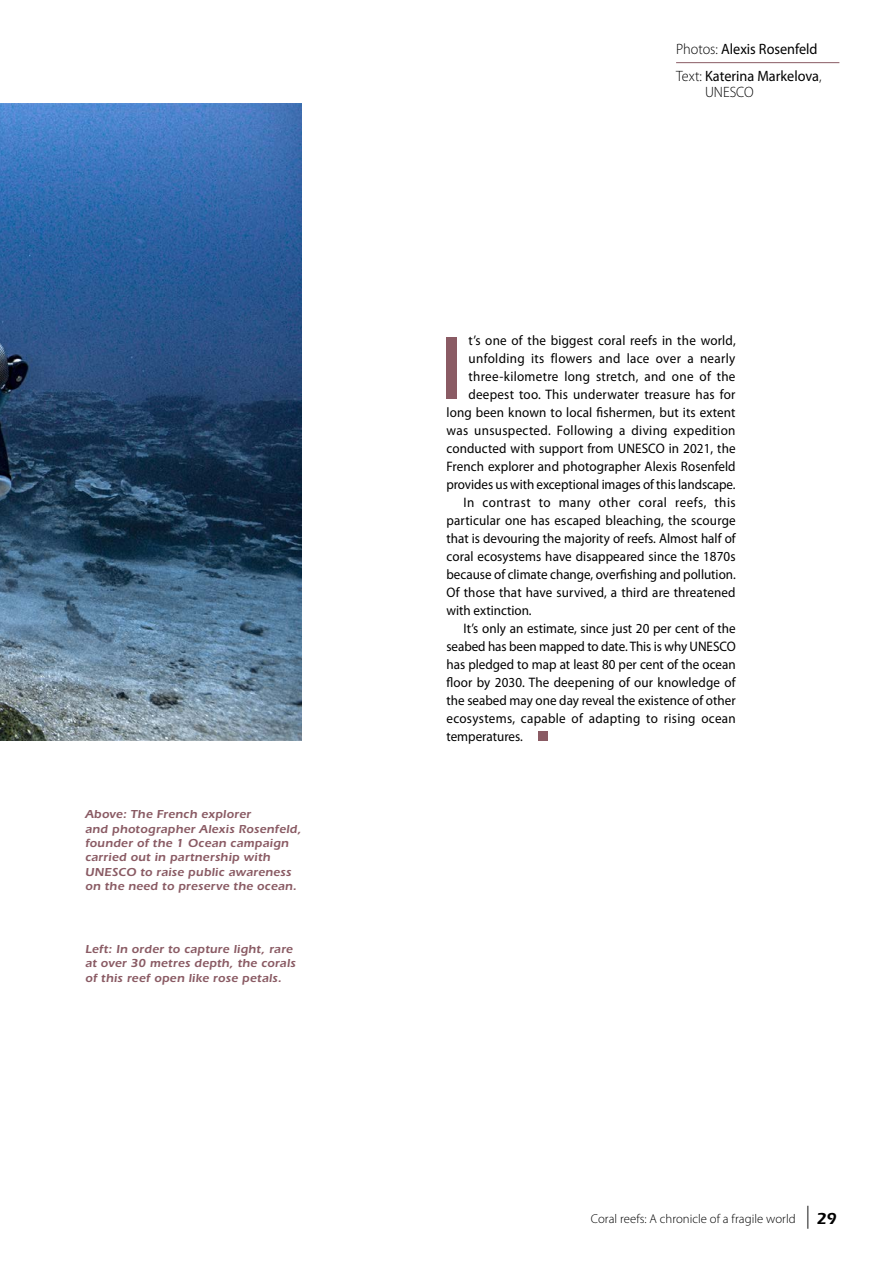
<style>
.page{position:relative;width:893px;height:1263px;background:#fff}
.page>*{position:absolute;margin:0;border:0;box-sizing:border-box;transform-origin:0 0}
.t1{font:600 91.95px "Myriad Pro";color:#8a5b64;scale:.95 1}
.t2{font:15px/27.2px "Myriad Pro";color:#000;scale:.95 1}
.t3{font:300 15px "Myriad Pro";color:#000;scale:.95 1}
.t4{font:13.8px "Myriad Pro";letter-spacing:.01em;color:#000;scale:.95 1}
.t5{font:13.8px "Myriad Pro";letter-spacing:.04em;color:#000;scale:.95 1}
.t6{font:300 12.75px "Myriad Pro";letter-spacing:.005em;color:#000}
.t7{font:600 12px/14.4px "ITC Eras Std";letter-spacing:.02em;color:#8a5b64}
.s1{font-weight:300}
.s2{font-weight:400;font-size:22.95px}
.s3{font-family:"ITC Eras Std";font-weight:600;font-size:16.5px}
</style>
<div class="page">
<img style="left:0;top:103px;width:302px;height:638px">
<hr style="left:676px;top:62px;width:163px;height:1px;background:#8a5b64">
<div style="left:539px;top:732px;width:9px;height:9px;background:#8a5b64"></div>
<p class="t7" style="left:85px;top:807px;width:219px">Above: The French explorer<br>and photographer Alexis Rosenfeld, founder of the 1 Ocean campaign carried out in partnership with<br>UNESCO to raise public awareness on the need to preserve the ocean.</p>
<p class="t7" style="left:85px;top:942px;width:213px">Left: In order to capture light, rare at over 30 metres depth, the corals of this reef open like rose petals.</p>
<p class="t2" style="left:676px;top:35px;width:155px"><span class="s1">Photos:</span> Alexis Rosenfeld<br><span class="s1">Text:</span> Katerina Markelova<span class="s1">,</span></p>
<p class="t3" style="left:705px;top:83px;width:53px">UNESCO</p>
<h1 class="t1" style="left:440px;top:310px;width:26px">I</h1>
<p class="t4" style="left:469px;top:332px;width:283px">t’s one of the biggest coral reefs in the world,</p>
<p class="t4" style="left:469px;top:350px;width:282px">unfolding its flowers and lace over a nearly</p>
<p class="t4" style="left:469px;top:368px;width:283px">three-kilometre long stretch, and one of the</p>
<p class="t4" style="left:469px;top:386px;width:282px">deepest too. This underwater treasure has for</p>
<p class="t4" style="left:446px;top:404px;width:306px">long been known to local fishermen, but its extent</p>
<p class="t4" style="left:446px;top:422px;width:306px">was unsuspected. Following a diving expedition</p>
<p class="t4" style="left:446px;top:440px;width:306px">conducted with support from UNESCO in 2021, the</p>
<p class="t4" style="left:446px;top:458px;width:306px">French explorer and photographer Alexis Rosenfeld</p>
<p class="t4" style="left:446px;top:476px;width:306px">provides us with exceptional images of this landscape.</p>
<p class="t5" style="left:463px;top:494px;width:288px">In contrast to many other coral reefs, this</p>
<p class="t4" style="left:446px;top:512px;width:306px">particular one has escaped bleaching, the scourge</p>
<p class="t4" style="left:446px;top:530px;width:306px">that is devouring the majority of reefs. Almost half of</p>
<p class="t4" style="left:446px;top:548px;width:306px">coral ecosystems have disappeared since the 1870s</p>
<p class="t4" style="left:446px;top:566px;width:306px">because of climate change, overfishing and pollution.</p>
<p class="t4" style="left:446px;top:584px;width:306px">Of those that have survived, a third are threatened</p>
<p class="t4" style="left:446px;top:602px;width:91px">with extinction.</p>
<p class="t4" style="left:463px;top:620px;width:288px">It’s only an estimate, since just 20 per cent of the</p>
<p class="t4" style="left:446px;top:638px;width:306px">seabed has been mapped to date. This is why UNESCO</p>
<p class="t4" style="left:446px;top:656px;width:306px">has pledged to map at least 80 per cent of the ocean</p>
<p class="t4" style="left:446px;top:674px;width:306px">floor by 2030. The deepening of our knowledge of</p>
<p class="t4" style="left:446px;top:692px;width:306px">the seabed may one day reveal the existence of other</p>
<p class="t4" style="left:446px;top:710px;width:306px">ecosystems, capable of adapting to rising ocean</p>
<p class="t4" style="left:446px;top:728px;width:82px">temperatures.</p>
<p class="t6" style="left:591px;top:1211px;width:248px">Coral reefs: A chronicle of a fragile world <span class="s2">|</span> <span class="s3">29</span></p>
</div>
